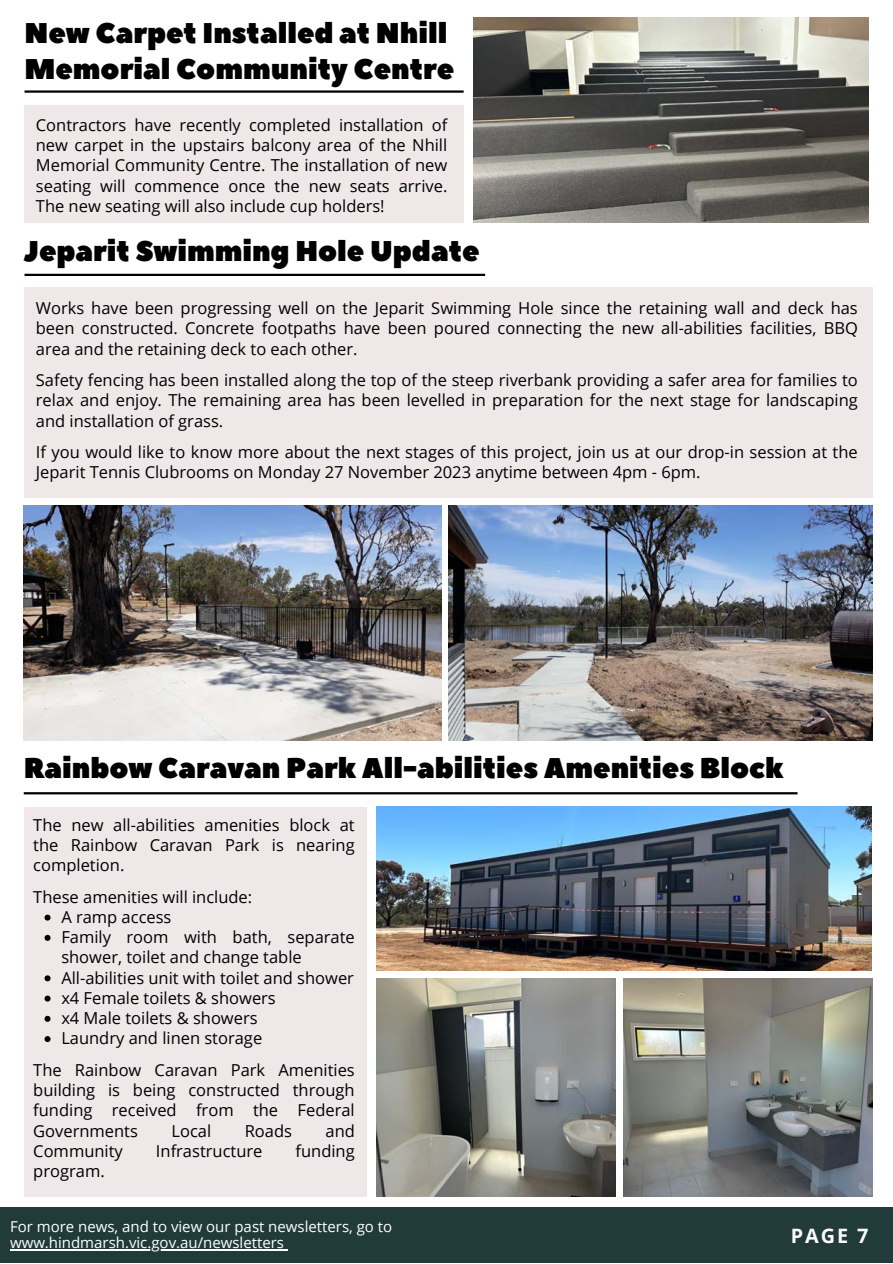
<style>
.page{position:relative;width:893px;height:1264px;background:#fff}
.page>*{position:absolute;margin:0;border:0;box-sizing:border-box;transform-origin:0 0}
.t1{font:28.5px/36px "Peace Sans";color:#000}
.t2{font:700 19.8px "Open Sans";color:#fafafa}
.t3{font:16.5px/20.2px "Open Sans";color:#000;text-align:justify}
.t4{font:15px "Open Sans";color:#fff}
</style>
<div class="page">
<div style="left:0;top:1207px;width:892px;height:55px;background:#213b3b"></div>
<div style="left:24px;top:105px;width:439px;height:118px;background:#f0e7e9"></div>
<hr style="left:25px;top:90px;width:438px;height:3px;background:#000">
<div style="left:24px;top:286px;width:848px;height:211px;background:#f0e7e9"></div>
<hr style="left:25px;top:274px;width:460px;height:2px;background:#000">
<div style="left:24px;top:806px;width:343px;height:390px;background:#f0e7e9"></div>
<hr style="left:24px;top:792px;width:773px;height:2px;background:#000">
<img style="left:474px;top:17px;width:394px;height:206px">
<img style="left:24px;top:505px;width:417px;height:235px">
<img style="left:448px;top:505px;width:424px;height:235px">
<img style="left:377px;top:806px;width:494px;height:164px">
<img style="left:623px;top:978px;width:249px;height:218px">
<img style="left:377px;top:978px;width:238px;height:218px">
<hr style="left:10px;top:1249px;width:274px;height:1px;background:#fff">
<svg style="left:45px;top:914px;width:6px;height:6px"></svg>
<svg style="left:45px;top:934px;width:6px;height:6px"></svg>
<svg style="left:45px;top:975px;width:6px;height:6px"></svg>
<svg style="left:45px;top:995px;width:6px;height:6px"></svg>
<svg style="left:45px;top:1015px;width:6px;height:6px"></svg>
<svg style="left:45px;top:1036px;width:6px;height:6px"></svg>
<p class="t1" style="left:25px;top:16px;width:431px">New Carpet Installed at Nhill<br>Memorial Community Centre</p>
<p class="t3" style="left:36px;top:114px;width:413px">Contractors have recently completed installation of new carpet in the upstairs balcony area of the Nhill Memorial Community Centre. The installation of new seating will commence once the new seats arrive.<br>The new seating will also include cup holders!</p>
<p class="t1" style="left:24px;top:234px;width:457px">Jeparit Swimming Hole Update</p>
<p class="t3" style="left:36px;top:297px;width:823px">Works have been progressing well on the Jeparit Swimming Hole since the retaining wall and deck has been constructed. Concrete footpaths have been poured connecting the new all-abilities facilities, BBQ area and the retaining deck to each other.</p>
<p class="t3" style="left:36px;top:369px;width:823px">Safety fencing has been installed along the top of the steep riverbank providing a safer area for families to relax and enjoy. The remaining area has been levelled in preparation for the next stage for landscaping and installation of grass.</p>
<p class="t3" style="left:36px;top:441px;width:823px">If you would like to know more about the next stages of this project, join us at our drop-in session at the<br>Jeparit Tennis Clubrooms on Monday 27 November 2023 anytime between 4pm - 6pm.</p>
<p class="t1" style="left:24px;top:751px;width:761px">Rainbow Caravan Park All-abilities Amenities Block</p>
<p class="t3" style="left:33px;top:814px;width:323px">The new all-abilities amenities block at the Rainbow Caravan Park is nearing completion.</p>
<p class="t3" style="left:33px;top:886px;width:220px">These amenities will include:</p>
<p class="t3" style="left:61px;top:906px;width:112px">A ramp access</p>
<p class="t3" style="left:61px;top:926px;width:295px">Family room with bath, separate shower, toilet and change table</p>
<p class="t3" style="left:61px;top:967px;width:294px">All-abilities unit with toilet and shower</p>
<p class="t3" style="left:61px;top:987px;width:216px">x4 Female toilets &amp; showers</p>
<p class="t3" style="left:61px;top:1007px;width:198px">x4 Male toilets &amp; showers</p>
<p class="t3" style="left:61px;top:1027px;width:202px">Laundry and linen storage</p>
<p class="t3" style="left:33px;top:1059px;width:323px">The Rainbow Caravan Park Amenities building is being constructed through funding received from the Federal Governments</p>
<p class="t3" style="left:171px;top:1119px;width:41px">Local</p>
<p class="t3" style="left:245px;top:1119px;width:49px">Roads</p>
<p class="t3" style="left:325px;top:1119px;width:31px">and</p>
<p class="t3" style="left:33px;top:1140px;width:91px">Community</p>
<p class="t3" style="left:156px;top:1140px;width:108px">Infrastructure</p>
<p class="t3" style="left:295px;top:1140px;width:61px">funding</p>
<p class="t3" style="left:33px;top:1160px;width:73px">program.</p>
<p class="t4" style="left:10px;top:1215px;width:383px">For more news, and to view our past newsletters, go to</p>
<p class="t4" style="left:10px;top:1232px;width:275px">www.hindmarsh.vic.gov.au/newsletters</p>
<p class="t2" style="left:790px;top:1221px;width:79px">PAGE 7</p>
</div>
